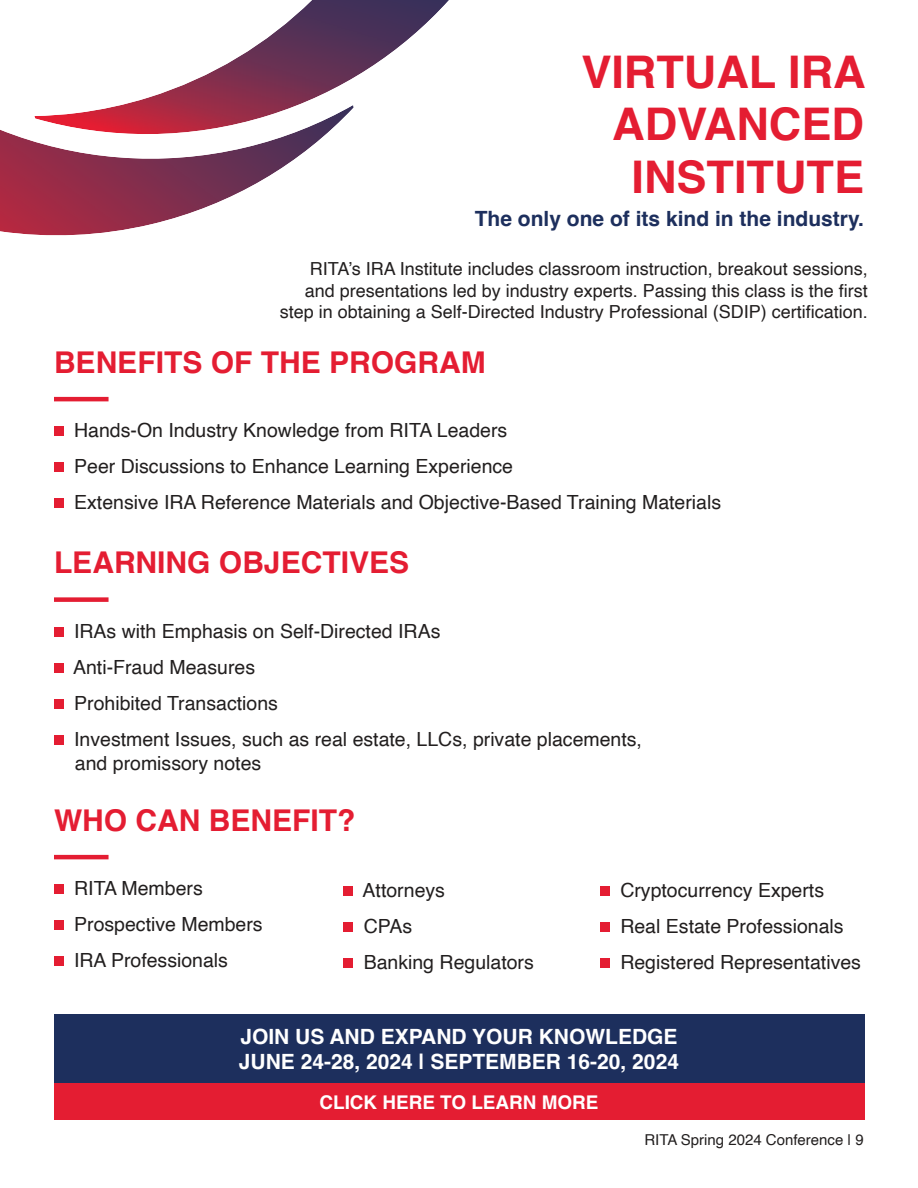
<style>
.page{position:relative;width:918px;height:1188px;background:#fff}
.page>*{position:absolute;margin:0;border:0;box-sizing:border-box;transform-origin:0 0}
.t1{font:700 45px/52.5px "Helvetica";color:#e41d32;text-align:right}
.t2{font:700 30px "Helvetica";color:#e41d32}
.t3{font:700 21px/25.2px "Helvetica";color:#fff}
.t4{font:700 21px "Helvetica";color:#1d2f5d}
.t5{font:19.5px/36px "Helvetica";color:#221f1f}
.t6{font:700 18.9px "Helvetica";color:#fff}
.t7{font:18px/21.6px "Helvetica";color:#221f1f;text-align:right}
.t8{font:15px "Helvetica";color:#221f1f}
</style>
<div class="page">
<div style="left:54px;top:1014px;width:810px;height:97px;background:#1d2f5d"></div>
<hr style="left:54px;top:397px;width:55px;height:4px;background:#e41d32">
<div style="left:54px;top:427px;width:9px;height:9px;background:#e41d32"></div>
<div style="left:54px;top:463px;width:9px;height:9px;background:#e41d32"></div>
<div style="left:54px;top:499px;width:9px;height:9px;background:#e41d32"></div>
<div style="left:54px;top:597px;width:55px;height:5px;background:#e41d32"></div>
<div style="left:54px;top:627px;width:9px;height:9px;background:#e41d32"></div>
<div style="left:54px;top:663px;width:9px;height:9px;background:#e41d32"></div>
<div style="left:54px;top:699px;width:9px;height:9px;background:#e41d32"></div>
<div style="left:54px;top:735px;width:9px;height:9px;background:#e41d32"></div>
<hr style="left:54px;top:855px;width:55px;height:4px;background:#e41d32">
<div style="left:54px;top:885px;width:9px;height:9px;background:#e41d32"></div>
<div style="left:54px;top:921px;width:9px;height:9px;background:#e41d32"></div>
<div style="left:54px;top:957px;width:9px;height:9px;background:#e41d32"></div>
<div style="left:54px;top:1083px;width:810px;height:37px;background:#e41d32"></div>
<img style="left:0;top:130px;width:326px;height:106px">
<img style="left:34px;top:0;width:415px;height:134px">
<div style="left:344px;top:886px;width:9px;height:9px;background:#e41d32"></div>
<div style="left:344px;top:922px;width:9px;height:9px;background:#e41d32"></div>
<div style="left:344px;top:958px;width:9px;height:9px;background:#e41d32"></div>
<div style="left:600px;top:886px;width:10px;height:9px;background:#e41d32"></div>
<div style="left:600px;top:922px;width:10px;height:9px;background:#e41d32"></div>
<div style="left:600px;top:958px;width:10px;height:9px;background:#e41d32"></div>
<h1 class="t1" style="left:581px;top:49px;width:286px">VIRTUAL IRA<br>ADVANCED<br>INSTITUTE</h1>
<p class="t4" style="left:475px;top:209px;width:391px">The only one of its kind in the industry.</p>
<p class="t7" style="left:280px;top:259px;width:590px">RITA’s IRA Institute includes classroom instruction, breakout sessions, and presentations led by industry experts. Passing this class is the first step in obtaining a Self-Directed Industry Professional (SDIP) certification.</p>
<h2 class="t2" style="left:54px;top:349px;width:433px">BENEFITS OF THE PROGRAM</h2>
<p class="t5" style="left:74px;top:414px;width:649px">Hands-On Industry Knowledge from RITA Leaders<br>Peer Discussions to Enhance Learning Experience<br>Extensive IRA Reference Materials and Objective-Based Training Materials</p>
<h2 class="t2" style="left:54px;top:550px;width:357px">LEARNING OBJECTIVES</h2>
<p class="t5" style="left:73px;top:614px;width:570px">IRAs with Emphasis on Self-Directed IRAs<br>Anti-Fraud Measures<br>Prohibited Transactions<br>Investment Issues, such as real estate, LLCs, private placements,</p>
<p class="t5" style="left:75px;top:746px;width:188px">and promissory notes</p>
<h2 class="t2" style="left:54px;top:807px;width:303px">WHO CAN BENEFIT?</h2>
<p class="t5" style="left:74px;top:872px;width:190px">RITA Members<br>Prospective Members<br>IRA Professionals</p>
<p class="t5" style="left:363px;top:873px;width:173px">Attorneys<br>CPAs<br>Banking Regulators</p>
<p class="t5" style="left:620px;top:873px;width:242px">Cryptocurrency Experts<br>Real Estate Professionals<br>Registered Representatives</p>
<p class="t3" style="left:239px;top:1025px;width:442px">JOIN US AND EXPAND YOUR KNOWLEDGE<br>JUNE 24-28, 2024 | SEPTEMBER 16-20, 2024</p>
<p class="t6" style="left:320px;top:1094px;width:280px">CLICK HERE TO LEARN MORE</p>
<p class="t8" style="left:644px;top:1134px;width:221px">RITA Spring 2024 Conference | 9</p>
</div>
